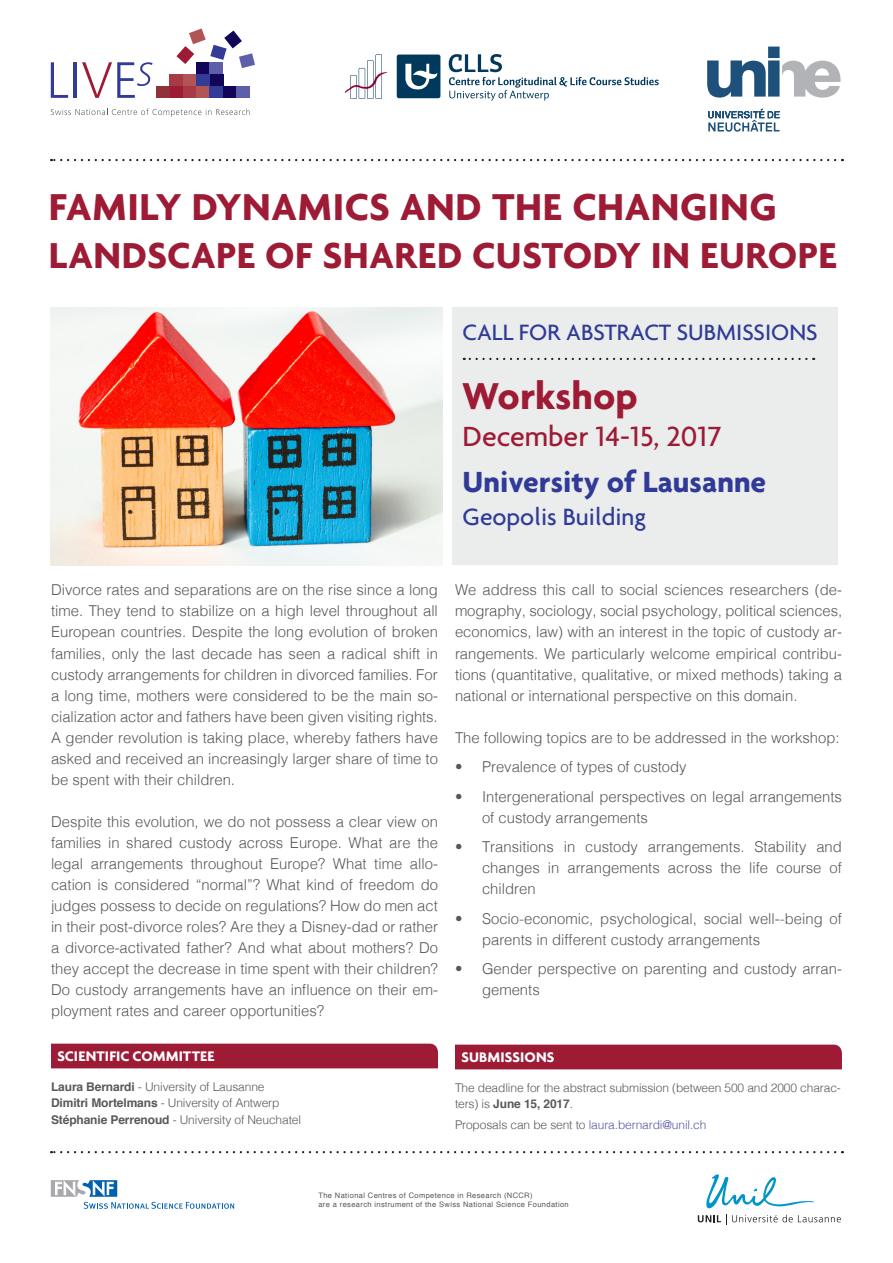
<style>
.page{position:relative;width:893px;height:1263px;background:#fff}
.page>*{position:absolute;margin:0;border:0;box-sizing:border-box;transform-origin:0 0}
.t1{font:700 40.5px "Agenda";letter-spacing:.015em;color:#9e1b36}
.t2{font:700 39px "Agenda";letter-spacing:.015em;color:#9e1b36}
.t3{font:700 31.5px "Agenda";color:#313b97}
.t4{font:500 30px "Agenda";color:#9e1b36}
.t5{font:500 25.5px "Agenda";color:#313b97}
.t6{font:500 24px "Agenda";color:#313b97}
.t7{font:300 15px/21px "Helvetica";color:#57585a;text-align:justify}
.t8{font:700 15px "Agenda";letter-spacing:.01em;color:#fff}
.t9{font:300 12px/16.5px "Helvetica";letter-spacing:-.01em;color:#57585a}
.t10{font:300 12px "Helvetica";letter-spacing:-.01em;color:#5557a5}
.t11{font:7.5px "Helvetica";letter-spacing:.05em;color:#57585a}
.s1{font-weight:700}
.s2{color:#57585a}
</style>
<div class="page">
<img style="left:50px;top:307px;width:393px;height:258px">
<div style="left:455px;top:1044px;width:387px;height:25px;background:#9e1b36"></div>
<svg style="left:51px;top:62px;width:17px;height:36px"></svg>
<hr style="left:74px;top:62px;width:3px;height:36px;background:#333b97">
<svg style="left:82px;top:62px;width:71px;height:36px"></svg>
<div style="left:169px;top:86px;width:14px;height:12px;background:#9d1b35"></div>
<div style="left:183px;top:86px;width:13px;height:12px;background:#a73a44"></div>
<div style="left:196px;top:86px;width:14px;height:12px;background:#b05456"></div>
<div style="left:210px;top:86px;width:13px;height:12px;background:#333b97"></div>
<div style="left:156px;top:86px;width:13px;height:12px;background:#91323a"></div>
<div style="left:223px;top:86px;width:14px;height:12px;background:#110658"></div>
<div style="left:237px;top:86px;width:13px;height:12px;background:#5e5faa"></div>
<div style="left:210px;top:74px;width:13px;height:12px;background:#110658"></div>
<div style="left:169px;top:74px;width:14px;height:12px;background:#a73a44"></div>
<div style="left:183px;top:74px;width:13px;height:12px;background:#b05456"></div>
<div style="left:196px;top:74px;width:14px;height:12px;background:#333b97"></div>
<div style="left:196px;top:62px;width:14px;height:12px;background:#110658"></div>
<div style="left:210px;top:62px;width:13px;height:12px;background:#5e5faa"></div>
<svg style="left:176px;top:28px;width:79px;height:40px"></svg>
<svg style="left:51px;top:108px;width:199px;height:9px"></svg>
<div style="left:50px;top:1179px;width:68px;height:19px;border:2px solid #fff"></div>
<svg style="left:51px;top:1180px;width:183px;height:29px"></svg>
<svg style="left:707px;top:47px;width:133px;height:51px"></svg>
<svg style="left:708px;top:109px;width:72px;height:23px"></svg>
<svg style="left:698px;top:1174px;width:143px;height:51px"></svg>
<svg style="left:51px;top:1151px;width:784px;height:2px"></svg>
<svg style="left:51px;top:159px;width:784px;height:2px"></svg>
<div style="left:452px;top:307px;width:385px;height:258px;background:#eaedec"></div>
<div style="left:51px;top:1044px;width:387px;height:24px;background:#9e1b36"></div>
<svg style="left:345px;top:54px;width:43px;height:45px"></svg>
<div style="left:397px;top:55px;width:43px;height:43px;background:#00395c;border-radius:2px"></div>
<svg style="left:405px;top:64px;width:33px;height:25px"></svg>
<svg style="left:449px;top:54px;width:210px;height:47px"></svg>
<svg style="left:464px;top:358px;width:342px;height:2px"></svg>
<p class="t1" style="left:49px;top:183px;width:729px">FAMILY DYNAMICS AND THE CHANGING</p>
<p class="t2" style="left:49px;top:232px;width:789px">LANDSCAPE OF SHARED CUSTODY IN EUROPE</p>
<p class="t6" style="left:463px;top:317px;width:357px">CALL FOR ABSTRACT SUBMISSIONS</p>
<p class="t1" style="left:463px;top:371px;width:177px">Workshop</p>
<p class="t4" style="left:463px;top:418px;width:260px">December 14-15, 2017</p>
<p class="t3" style="left:463px;top:462px;width:305px">University of Lausanne</p>
<p class="t5" style="left:463px;top:501px;width:185px">Geopolis Building</p>
<p class="t7" style="left:51px;top:579px;width:388px">Divorce rates and separations are on the rise since a long time. They tend to stabilize on a high level throughout all European countries. Despite the long evolution of broken families, only the last decade has seen a radical shift in custody arrangements for children in divorced families. For a long time, mothers were considered to be the main so&shy;cialization actor and fathers have been given visiting rights.<br>A gender revolution is taking place, whereby fathers have asked and received an increasingly larger share of time to be spent with their children.</p>
<p class="t7" style="left:51px;top:810px;width:388px">Despite this evolution, we do not possess a clear view on families in shared custody across Europe. What are the legal arrangements throughout Europe? What time allo&shy;cation is considered “normal”? What kind of freedom do judges possess to decide on regulations? How do men act in their post-divorce roles? Are they a Disney-dad or rather a divorce-activated father? And what about mothers? Do they accept the decrease in time spent with their children?<br>Do custody arrangements have an influence on their em&shy;ployment rates and career opportunities?</p>
<p class="t8" style="left:57px;top:1047px;width:159px">SCIENTIFIC COMMITTEE</p>
<p class="t9" style="left:51px;top:1077px;width:215px"><span class="s1">Laura Bernardi</span> - University of Lausanne</p>
<p class="t9" style="left:51px;top:1094px;width:230px"><span class="s1">Dimitri Mortelmans</span> - University of Antwerp</p>
<p class="t9" style="left:51px;top:1110px;width:252px"><span class="s1">Stéphanie Perrenoud</span> - University of Neuchatel</p>
<p class="t7" style="left:455px;top:579px;width:389px">We address this call to social sciences researchers (de&shy;mography, sociology, social psychology, political sciences, economics, law) with an interest in the topic of custody ar&shy;rangements. We particularly welcome empirical contribu&shy;tions (quantitative, qualitative, or mixed methods) taking a national or international perspective on this domain.</p>
<p class="t7" style="left:455px;top:726px;width:386px">The following topics are to be addressed in the workshop:</p>
<p class="t7" style="left:455px;top:755px;width:233px">• Prevalence of types of custody</p>
<p class="t7" style="left:482px;top:785px;width:361px;text-indent:-27px">• Intergenerational perspectives on legal arrangements of custody arrangements</p>
<p class="t7" style="left:482px;top:835px;width:361px;text-indent:-27px">• Transitions in custody arrangements. Stability and changes in arrangements across the life course of children</p>
<p class="t7" style="left:482px;top:907px;width:361px;text-indent:-27px">• Socio‐economic, psychological, social well-‐being of parents in different custody arrangements</p>
<p class="t7" style="left:482px;top:957px;width:361px;text-indent:-27px">• Gender perspective on parenting and custody arran&shy;gements</p>
<p class="t8" style="left:461px;top:1048px;width:95px">SUBMISSIONS</p>
<p class="t9" style="left:455px;top:1078px;width:387px">The deadline for the abstract submission (between 500 and 2000 charac&shy;ters) is <span class="s1">June 15, 2017</span>.</p>
<p class="t10" style="left:455px;top:1114px;width:253px"><span class="s2">Proposals can be sent to</span> laura.bernardi@unil.ch</p>
<p class="t11" style="left:318px;top:1190px;width:216px">The National Centres of Competence in Research (NCCR)</p>
<p class="t11" style="left:318px;top:1199px;width:252px">are a research instrument of the Swiss National Science Foundation</p>
</div>
